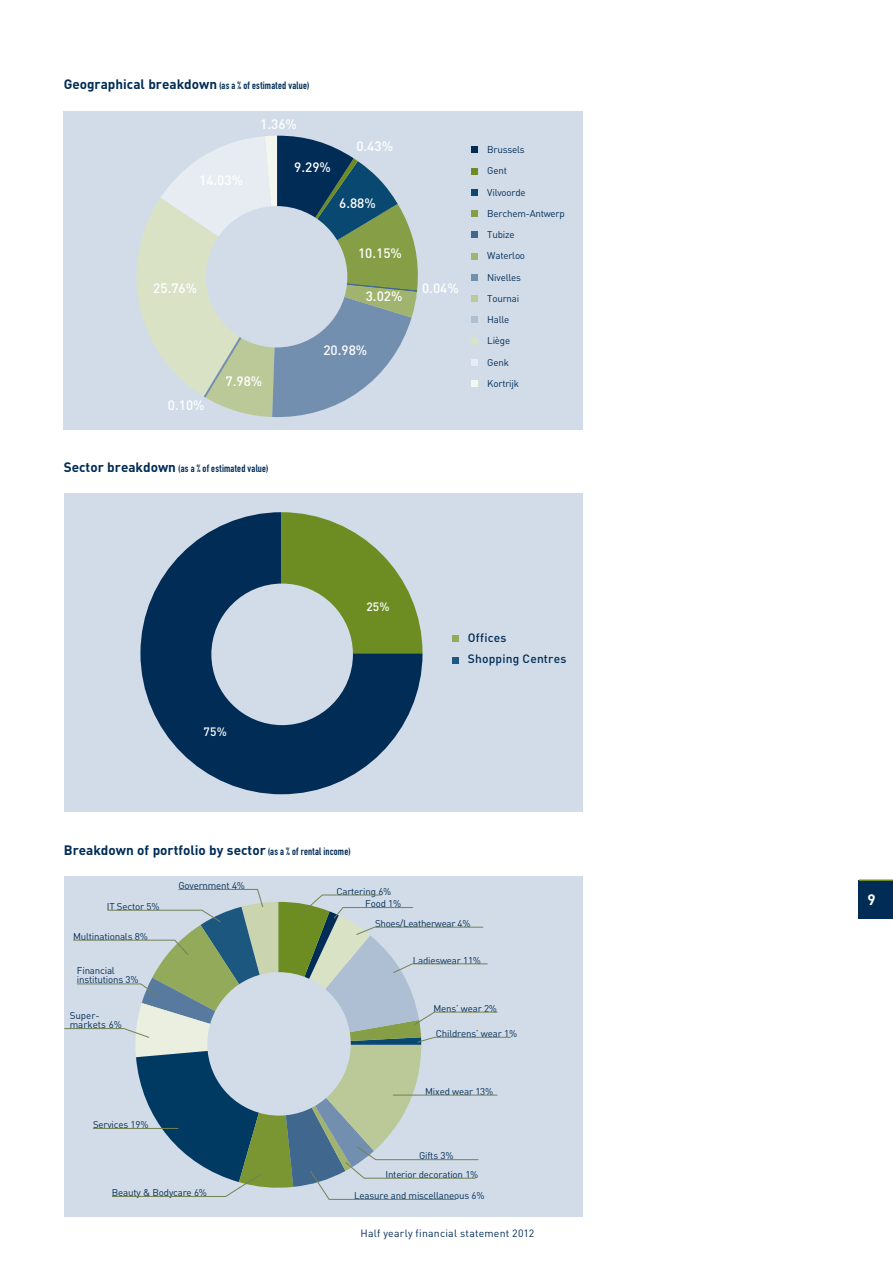
<style>
.page{position:relative;width:893px;height:1263px;background:#fff}
.page>*{position:absolute;margin:0;border:0;box-sizing:border-box;transform-origin:0 0}
.t1{font:700 15px "DIN Pro";color:#fff}
.t2{font:500 13.5px "DIN Pro";color:#fff}
.t3{font:700 13.5px "DIN Pro";color:#002c56}
.t4{font:500 12px/21.3px "DIN Pro";letter-spacing:.015em;color:#002c56}
.t5{font:500 12px "DIN Pro";color:#fff}
.t6{font:10.5px "DIN Engschrift Std";letter-spacing:.025em;color:#002c56}
.t7{font:10.5px "DIN Pro";letter-spacing:.02em;color:#002c56}
.t8{font:9.75px/21.3px "DIN Pro";letter-spacing:-.02em;color:#002c56}
.t9{font:9.75px/9px "DIN Pro";color:#002c56}
.s1{font-family:"DIN Pro";font-weight:700;font-size:13.5px}
.s2{font-family:"DIN Engschrift Std";font-weight:400;font-size:10.5px}
</style>
<div class="page">
<div style="left:859px;top:880px;width:34px;height:38px;background:#002c56"></div>
<hr style="left:859px;top:879px;width:34px;height:2px;background:#6d8d23">
<div style="left:64px;top:111px;width:519px;height:318px;background:#d2dce8"></div>
<svg style="left:136px;top:136px;width:282px;height:281px"></svg>
<div style="left:206px;top:206px;width:141px;height:141px;background:#d2dce8;border-radius:50%"></div>
<div style="left:64px;top:876px;width:519px;height:340px;background:#d2dce8"></div>
<div style="left:64px;top:493px;width:519px;height:319px;background:#d2dce8"></div>
<svg style="left:140px;top:512px;width:282px;height:282px;fill:#002c55"></svg>
<svg style="left:281px;top:512px;width:141px;height:141px"></svg>
<div style="left:211px;top:583px;width:142px;height:142px;background:#d2dce8;border-radius:50%"></div>
<svg style="left:64px;top:889px;width:447px;height:311px"></svg>
<div style="left:471px;top:147px;width:7px;height:6px;background:#002c56"></div>
<div style="left:471px;top:168px;width:7px;height:6px;background:#6d8d23"></div>
<div style="left:471px;top:189px;width:7px;height:7px;background:#0c4871"></div>
<div style="left:471px;top:210px;width:7px;height:7px;background:#869f46"></div>
<div style="left:471px;top:232px;width:7px;height:6px;background:#40688e"></div>
<div style="left:471px;top:253px;width:7px;height:6px;background:#a0b46f"></div>
<div style="left:471px;top:274px;width:7px;height:7px;background:#738faf"></div>
<div style="left:471px;top:296px;width:7px;height:6px;background:#bbc998"></div>
<div style="left:471px;top:338px;width:7px;height:6px;background:#dae2c6"></div>
<div style="left:471px;top:359px;width:7px;height:7px;background:#e7ecf3"></div>
<div style="left:471px;top:381px;width:7px;height:6px;background:#f4f7ef"></div>
<div style="left:471px;top:317px;width:7px;height:6px;background:#aebed3"></div>
<svg style="left:452px;top:636px;width:6px;height:6px"></svg>
<svg style="left:452px;top:657px;width:6px;height:6px"></svg>
<p class="t6" style="left:64px;top:79px;width:247px"><span class="s1">Geographical breakdown</span> (as a % of estimated value)</p>
<h2 class="t2" style="left:260px;top:115px;width:38px">1.36%</h2>
<h2 class="t2" style="left:294px;top:158px;width:38px">9.29%</h2>
<h2 class="t2" style="left:199px;top:171px;width:45px">14.03%</h2>
<h2 class="t2" style="left:356px;top:137px;width:38px">0.43%</h2>
<h2 class="t2" style="left:339px;top:194px;width:38px">6.88%</h2>
<h2 class="t2" style="left:153px;top:279px;width:45px">25.76%</h2>
<h2 class="t2" style="left:358px;top:244px;width:45px">10.15%</h2>
<h2 class="t2" style="left:366px;top:287px;width:38px">3.02%</h2>
<h2 class="t2" style="left:168px;top:396px;width:38px">0.10%</h2>
<h2 class="t2" style="left:226px;top:372px;width:38px">7.98%</h2>
<p class="t6" style="left:64px;top:462px;width:206px"><span class="s1">Sector breakdown</span> (as a % of estimated value)</p>
<h2 class="t2" style="left:323px;top:341px;width:45px">20.98%</h2>
<h2 class="t2" style="left:422px;top:279px;width:38px">0.04%</h2>
<p class="t8" style="left:487px;top:138px;width:79px">Brussels<br>Gent<br>Vilvoorde<br>Berchem-Antwerp<br>Tubize<br>Waterloo<br>Nivelles<br>Tournai<br>Halle<br>Liège<br>Genk<br>Kortrijk</p>
<p class="t5" style="left:366px;top:599px;width:25px">25%</p>
<p class="t5" style="left:203px;top:724px;width:25px">75%</p>
<h2 class="t3" style="left:64px;top:841px;width:288px">Breakdown of portfolio by sector <span class="s2">(as a % of rental income)</span></h2>
<p class="t8" style="left:178px;top:874px;width:68px">Government 4%</p>
<p class="t8" style="left:336px;top:880px;width:56px">Cartering 6%</p>
<p class="t4" style="left:468px;top:627px;width:100px">Offices<br>Shopping Centres</p>
<p class="t8" style="left:107px;top:895px;width:54px">IT Sector 5%</p>
<p class="t8" style="left:73px;top:925px;width:76px">Multinationals 8%</p>
<p class="t8" style="left:77px;top:966px;width:63px;line-height:9px">Financial institutions 3%</p>
<p class="t9" style="left:70px;top:1011px;width:54px">Super&shy;markets 6%</p>
<p class="t8" style="left:93px;top:1113px;width:57px">Services 19%</p>
<p class="t8" style="left:112px;top:1182px;width:97px">Beauty &amp; Bodycare 6%</p>
<p class="t8" style="left:375px;top:894px;width:97px;line-height:19.6px;text-indent:-10px">Food 1%<br>Shoes/Leatherwear 4%</p>
<p class="t8" style="left:413px;top:949px;width:70px">Ladieswear 11%</p>
<p class="t8" style="left:433px;top:997px;width:65px">Mens’ wear 2%</p>
<p class="t8" style="left:436px;top:1022px;width:83px">Childrens’ wear 1%</p>
<p class="t8" style="left:425px;top:1080px;width:70px">Mixed wear 13%</p>
<p class="t8" style="left:385px;top:1146px;width:94px;line-height:18.6px;text-indent:34px">Gifts 3%<br>Interior decoration 1%</p>
<p class="t8" style="left:354px;top:1184px;width:132px">Leasure and miscellaneous 6%</p>
<p class="t7" style="left:361px;top:1226px;width:175px">Half yearly financial statement 2012</p>
<h1 class="t1" style="left:867px;top:889px;width:10px">9</h1>
</div>
